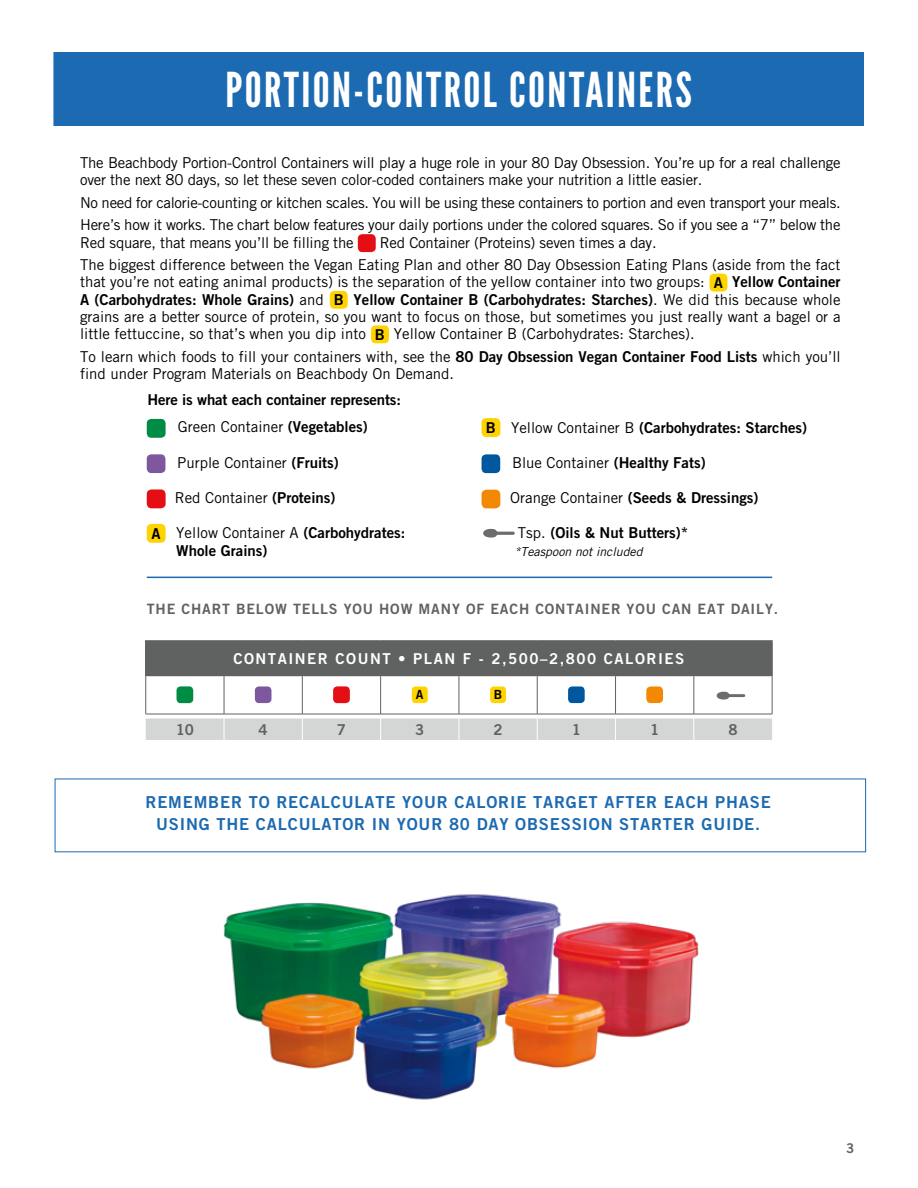
<style>
.page{position:relative;width:918px;height:1188px;background:#fff}
.page>*{position:absolute;margin:0;border:0;box-sizing:border-box;transform-origin:0 0}
.t1{font:48px "League Gothic";letter-spacing:.05em;color:#fff}
.t2{font:16.5px/22.5px "Trade Gothic Bold Two";letter-spacing:.05em;color:#1c6ab1;text-align:center}
.t3{font:500 15px/17.2px "Trade Gothic";color:#000}
.t4{font:15px/18px "Trade Gothic Bold Two";color:#000}
.t5{font:500 15px/22.6px "Trade Gothic";letter-spacing:-.02em;color:#000}
.t6{font:15px "Trade Gothic Bold Two";letter-spacing:.1em;color:#fff}
.t7{font:15px "Trade Gothic Bold Two";color:#606161}
.t8{font:14.25px "Trade Gothic Bold Two";letter-spacing:.06em;color:#606161}
.t9{font:13.5px "Trade Gothic Bold Two";color:#606161}
.t10{font:12.6px "Trade Gothic Bold Two";color:#000}
.t11{font:italic 12.3px "Trade Gothic";color:#000}
.s1{font-family:"Trade Gothic Bold Two";font-weight:400}
.s2{font-family:"Trade Gothic";font-weight:500}
</style>
<div class="page">
<div style="left:54px;top:53px;width:809px;height:72px;background:#1c6ab1"></div>
<div style="left:53px;top:52px;width:811px;height:74px;border:1px solid #1c6ab1"></div>
<img style="left:223px;top:894px;width:476px;height:206px">
<div style="left:146px;top:641px;width:626px;height:35px;background:#606161"></div>
<div style="left:146px;top:719px;width:626px;height:21px;background:#d4d6d6"></div>
<hr style="left:145px;top:640px;width:79px;height:2px;background:#606161">
<hr style="left:145px;top:642px;width:1px;height:33px;background:#606161">
<hr style="left:224px;top:640px;width:78px;height:2px;background:#606161">
<hr style="left:302px;top:640px;width:79px;height:2px;background:#606161">
<hr style="left:381px;top:640px;width:78px;height:2px;background:#606161">
<hr style="left:459px;top:640px;width:78px;height:2px;background:#606161">
<hr style="left:537px;top:640px;width:79px;height:2px;background:#606161">
<hr style="left:616px;top:640px;width:78px;height:2px;background:#606161">
<hr style="left:694px;top:640px;width:79px;height:2px;background:#606161">
<hr style="left:771px;top:642px;width:2px;height:33px;background:#606161">
<hr style="left:145px;top:675px;width:79px;height:1px;background:#606161">
<hr style="left:694px;top:675px;width:79px;height:1px;background:#606161">
<hr style="left:145px;top:676px;width:1px;height:38px;background:#606161">
<hr style="left:224px;top:676px;width:1px;height:38px;background:#606161">
<hr style="left:302px;top:676px;width:1px;height:38px;background:#606161">
<hr style="left:380px;top:676px;width:1px;height:38px;background:#606161">
<hr style="left:459px;top:676px;width:1px;height:38px;background:#606161">
<hr style="left:537px;top:676px;width:1px;height:38px;background:#606161">
<hr style="left:615px;top:676px;width:1px;height:38px;background:#606161">
<hr style="left:694px;top:676px;width:1px;height:38px;background:#606161">
<hr style="left:772px;top:676px;width:1px;height:38px;background:#606161">
<hr style="left:146px;top:714px;width:78px;height:1px;background:#606161">
<hr style="left:224px;top:714px;width:78px;height:1px;background:#606161">
<hr style="left:302px;top:714px;width:79px;height:1px;background:#606161">
<hr style="left:381px;top:714px;width:78px;height:1px;background:#606161">
<hr style="left:459px;top:714px;width:78px;height:1px;background:#606161">
<hr style="left:537px;top:714px;width:79px;height:1px;background:#606161">
<hr style="left:616px;top:714px;width:78px;height:1px;background:#606161">
<hr style="left:694px;top:714px;width:78px;height:1px;background:#606161">
<div style="left:177px;top:686px;width:16px;height:17px;background:#008c44;border-radius:4px"></div>
<div style="left:255px;top:686px;width:16px;height:17px;background:#7d589f;border-radius:4px"></div>
<div style="left:333px;top:686px;width:17px;height:17px;background:#e60e15;border-radius:4px"></div>
<div style="left:412px;top:686px;width:16px;height:17px;background:#ffd300;border-radius:4px"></div>
<div style="left:490px;top:686px;width:16px;height:17px;background:#ffd300;border-radius:4px"></div>
<div style="left:568px;top:686px;width:17px;height:17px;background:#00579e;border-radius:4px"></div>
<div style="left:646px;top:686px;width:17px;height:17px;background:#f38903;border-radius:4px"></div>
<svg style="left:717px;top:692px;width:28px;height:8px"></svg>
<div style="left:358px;top:234px;width:18px;height:18px;background:#e60e15;border-radius:4px"></div>
<div style="left:710px;top:274px;width:17px;height:18px;background:#ffd300;border-radius:4px"></div>
<div style="left:330px;top:291px;width:18px;height:18px;background:#ffd300;border-radius:4px"></div>
<div style="left:371px;top:325px;width:18px;height:18px;background:#ffd300;border-radius:4px"></div>
<div style="left:147px;top:419px;width:19px;height:19px;background:#008c44;border-radius:5px"></div>
<div style="left:147px;top:454px;width:18px;height:19px;background:#7d589f;border-radius:5px"></div>
<div style="left:147px;top:489px;width:19px;height:19px;background:#e60e15;border-radius:5px"></div>
<div style="left:147px;top:524px;width:19px;height:19px;background:#ffd300;border-radius:5px"></div>
<div style="left:482px;top:418px;width:18px;height:19px;background:#ffd300;border-radius:5px"></div>
<div style="left:482px;top:454px;width:18px;height:19px;background:#00579e;border-radius:5px"></div>
<div style="left:482px;top:490px;width:18px;height:18px;background:#f38903;border-radius:5px"></div>
<svg style="left:483px;top:529px;width:32px;height:9px"></svg>
<hr style="left:147px;top:577px;width:625px;height:1px;background:#1c6ab1">
<h1 class="t1" style="left:225px;top:61px;width:468px">PORTION-CONTROL CONTAINERS</h1>
<p class="t3" style="left:80px;top:154px;width:762px">The Beachbody Portion-Control Containers will play a huge role in your 80 Day Obsession. You’re up for a real challenge over the next 80 days, so let these seven color-coded containers make your nutrition a little easier.</p>
<p class="t5" style="left:80px;top:191px;width:762px">No need for calorie-counting or kitchen scales. You will be using these containers to portion and even transport your meals.<br>Here’s how it works. The chart below features your daily portions under the colored squares. So if you see a “7” below the</p>
<p class="t3" style="left:80px;top:233px;width:275px">Red square, that means you’ll be filling the</p>
<p class="t3" style="left:80px;top:231px;width:762px;line-height:22.6px;text-indent:300px">Red Container (Proteins) seven times a day.<br>The biggest difference between the Vegan Eating Plan and other 80 Day Obsession Eating Plans (aside from the fact</p>
<p class="t3" style="left:80px;top:273px;width:762px">that you’re not eating animal products) is the separation of the yellow container into two groups: <span class="s1">A Yellow Container</span></p>
<p class="t4" style="left:80px;top:290px;width:762px">A (Carbohydrates: Whole Grains) <span class="s2">and</span> B Yellow Container B (Carbohydrates: Starches)<span class="s2">. We did this because whole</span></p>
<p class="t3" style="left:80px;top:308px;width:762px">grains are a better source of protein, so you want to focus on those, but sometimes you just really want a bagel or a little fettuccine, so that’s when you dip into <span class="s1">B</span> Yellow Container B (Carbohydrates: Starches).</p>
<p class="t3" style="left:80px;top:348px;width:762px">To learn which foods to fill your containers with, see the <span class="s1">80 Day Obsession Vegan Container Food Lists</span> which you’ll find under Program Materials on Beachbody On Demand.</p>
<p class="t4" style="left:148px;top:391px;width:255px">Here is what each container represents:</p>
<p class="t3" style="left:178px;top:418px;width:191px">Green Container <span class="s1">(Vegetables)</span></p>
<p class="t3" style="left:177px;top:454px;width:163px">Purple Container <span class="s1">(Fruits)</span></p>
<p class="t3" style="left:175px;top:489px;width:162px">Red Container <span class="s1">(Proteins)</span></p>
<p class="t4" style="left:176px;top:524px;width:231px;text-indent:-25px">A <span class="s2">Yellow Container A</span> (Carbohydrates:<br>Whole Grains)</p>
<p class="t4" style="left:486px;top:418px;width:323px">B <span class="s2">Yellow Container B</span> (Carbohydrates: Starches)</p>
<p class="t3" style="left:512px;top:454px;width:195px">Blue Container <span class="s1">(Healthy Fats)</span></p>
<p class="t4" style="left:510px;top:488px;width:250px"><span class="s2">Orange Container</span> (Seeds &amp; Dressings)</p>
<p class="t4" style="left:518px;top:524px;width:172px"><span class="s2">Tsp.</span> (Oils &amp; Nut Butters)*</p>
<p class="t11" style="left:514px;top:545px;width:130px">*Teaspoon not included</p>
<p class="t8" style="left:147px;top:600px;width:633px">THE CHART BELOW TELLS YOU HOW MANY OF EACH CONTAINER YOU CAN EAT DAILY.</p>
<p class="t6" style="left:233px;top:650px;width:453px">CONTAINER COUNT • PLAN F - 2,500–2,800 CALORIES</p>
<p class="t10" style="left:416px;top:687px;width:9px">A</p>
<p class="t10" style="left:494px;top:687px;width:10px">B</p>
<p class="t7" style="left:176px;top:720px;width:20px">10</p>
<p class="t7" style="left:259px;top:720px;width:11px">4</p>
<p class="t7" style="left:337px;top:720px;width:11px">7</p>
<p class="t7" style="left:415px;top:720px;width:11px">3</p>
<p class="t7" style="left:493px;top:720px;width:11px">2</p>
<p class="t7" style="left:572px;top:720px;width:11px">1</p>
<p class="t7" style="left:650px;top:720px;width:11px">1</p>
<p class="t7" style="left:728px;top:720px;width:11px">8</p>
<p class="t2" style="left:146px;top:791px;width:627px">REMEMBER TO RECALCULATE YOUR CALORIE TARGET AFTER EACH PHASE<br>USING THE CALCULATOR IN YOUR 80 DAY OBSESSION STARTER GUIDE.</p>
<p class="t9" style="left:846px;top:1140px;width:10px">3</p>
</div>
